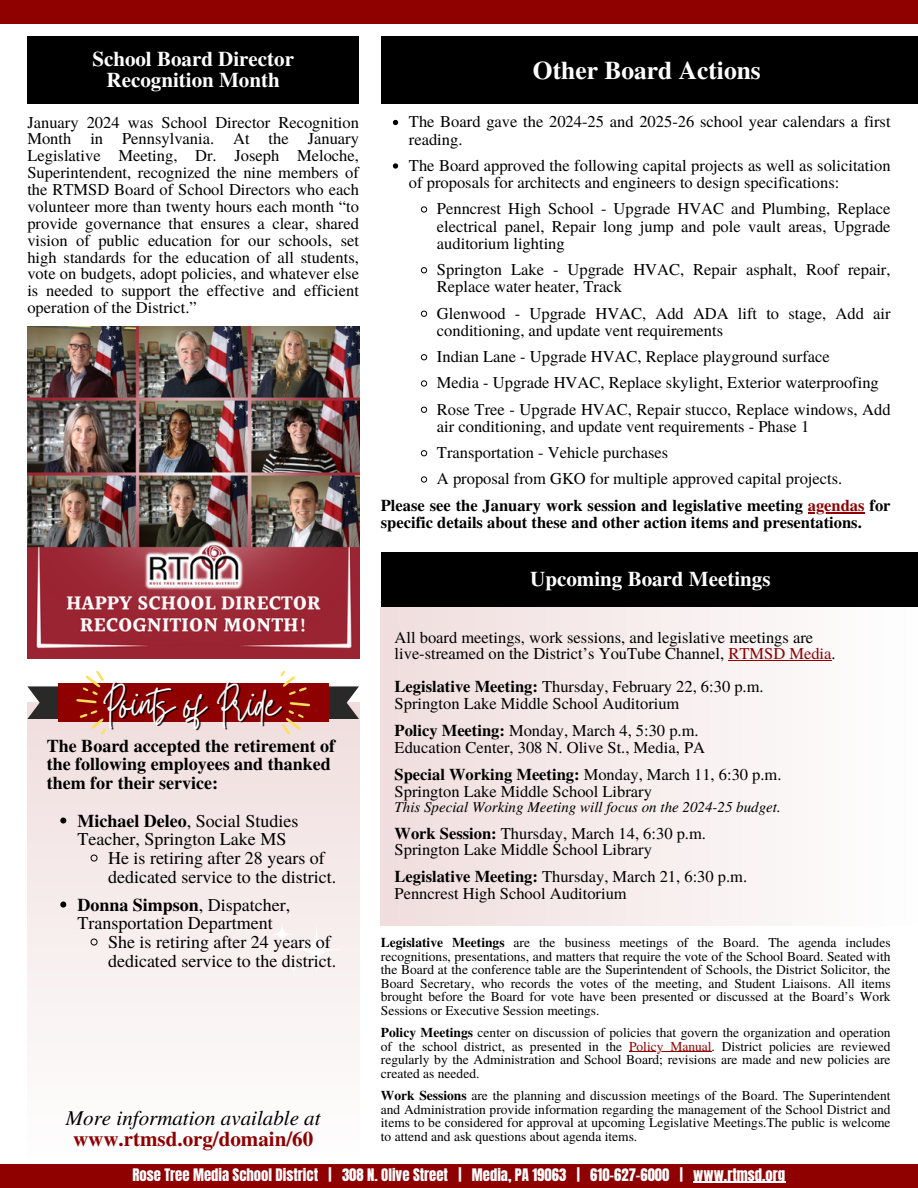
<style>
.page{position:relative;width:918px;height:1188px;background:#fff}
.page>*{position:absolute;margin:0;border:0;box-sizing:border-box;transform-origin:0 0}
.t1{font:39.15px "Twister";color:#fff}
.t2{font:700 25.5px "Te X Gyre Termes";color:#fff}
.t3{font:700 21px/21.3px "Te X Gyre Termes";color:#fff;text-align:center}
.t4{font:italic 21px/20.2px "Te X Gyre Termes";color:#000;text-align:center}
.t5{font:18px/18.8px "Te X Gyre Termes";color:#000}
.t6{font:700 18px/18.8px "Te X Gyre Termes";color:#000}
.t7{font:16.5px/16.8px "Te X Gyre Termes";color:#000}
.t8{font:700 16.5px "Te X Gyre Termes";color:#000}
.t9{font:italic 15px "Te X Gyre Termes";color:#000}
.t10{font:14.7px "Anton";color:#fff}
.t11{font:13.5px/13.5px "Te X Gyre Termes";color:#000}
.s1{color:#8f0000}
.s2{font-weight:700}
.s3{font-weight:700;font-style:normal;color:#8f0000}
</style>
<div class="page">
<div style="left:27px;top:703px;width:332px;height:464px;background:linear-gradient(to bottom,#f0dddd,#fefefe)"></div>
<div style="left:0;top:1164px;width:918px;height:24px;background:#8f0000"></div>
<div style="left:0;top:0;width:918px;height:24px;background:#8f0000"></div>
<div style="left:27px;top:36px;width:332px;height:68px;background:#000"></div>
<div style="left:381px;top:36px;width:537px;height:68px;background:#000"></div>
<svg style="left:267px;top:919px;width:80px;height:61px"></svg>
<img style="left:27px;top:327px;width:332px;height:332px">
<hr style="left:693px;top:1182px;width:92px;height:1px;background:#fff">
<svg style="left:393px;top:120px;width:5px;height:5px"></svg>
<svg style="left:393px;top:163px;width:5px;height:6px"></svg>
<svg style="left:420px;top:206px;width:8px;height:7px"></svg>
<svg style="left:420px;top:267px;width:8px;height:7px"></svg>
<svg style="left:420px;top:310px;width:8px;height:7px"></svg>
<svg style="left:420px;top:354px;width:8px;height:7px"></svg>
<svg style="left:420px;top:380px;width:8px;height:7px"></svg>
<svg style="left:420px;top:406px;width:8px;height:7px"></svg>
<svg style="left:420px;top:450px;width:8px;height:7px"></svg>
<svg style="left:420px;top:476px;width:8px;height:7px"></svg>
<hr style="left:808px;top:512px;width:57px;height:2px;background:#8f0000">
<svg style="left:60px;top:818px;width:6px;height:6px"></svg>
<svg style="left:90px;top:854px;width:8px;height:8px"></svg>
<svg style="left:60px;top:902px;width:6px;height:6px"></svg>
<svg style="left:90px;top:938px;width:8px;height:8px"></svg>
<div style="left:58px;top:683px;width:271px;height:39px;background:#8f0000"></div>
<svg style="left:27px;top:671px;width:78px;height:63px"></svg>
<svg style="left:281px;top:671px;width:78px;height:64px"></svg>
<div style="left:381px;top:607px;width:537px;height:319px;background:linear-gradient(to right,#f0dddd,#fefefe)"></div>
<div style="left:381px;top:552px;width:537px;height:55px;background:#000"></div>
<hr style="left:728px;top:660px;width:103px;height:1px;background:#8f0000">
<hr style="left:629px;top:1052px;width:83px;height:1px;background:#8f0000">
<p class="t3" style="left:92px;top:47px;width:203px">School Board Director<br>Recognition Month</p>
<p class="t2" style="left:533px;top:51px;width:229px">Other Board Actions</p>
<p class="t7" style="left:27px;top:113px;width:333px;text-align:justify">January 2024 was School Director Recognition Month in Pennsylvania. At the January Legislative Meeting, Dr. Joseph Meloche, Superintendent, recognized the nine members of the RTMSD Board of School Directors who each volunteer more than twenty hours each month “to provide governance that ensures a clear, shared vision of public education for our schools, set high standards for the education of all students, vote on budgets, adopt policies, and whatever else is needed to support the effective and efficient operation of the District.”</p>
<p class="t7" style="left:409px;top:112px;width:483px;line-height:17.2px">The Board gave the 2024-25 and 2025-26 school year calendars a first reading.</p>
<p class="t7" style="left:409px;top:156px;width:483px;line-height:17.2px">The Board approved the following capital projects as well as solicitation of proposals for architects and engineers to design specifications:</p>
<p class="t7" style="left:437px;top:199px;width:455px;line-height:17.2px;text-align:justify">Penncrest High School - Upgrade HVAC and Plumbing, Replace electrical panel, Repair long jump and pole vault areas, Upgrade auditorium lighting</p>
<p class="t7" style="left:437px;top:260px;width:455px;line-height:17.2px">Springton Lake - Upgrade HVAC, Repair asphalt, Roof repair,<br>Replace water heater, Track</p>
<p class="t7" style="left:437px;top:304px;width:455px;line-height:17.2px">Glenwood - Upgrade HVAC, Add ADA lift to stage, Add air conditioning, and update vent requirements</p>
<p class="t7" style="left:437px;top:347px;width:394px">Indian Lane - Upgrade HVAC, Replace playground surface</p>
<p class="t7" style="left:437px;top:374px;width:443px">Media - Upgrade HVAC, Replace skylight, Exterior waterproofing</p>
<h6 class="t7" style="left:437px;top:400px;width:455px;line-height:17.2px">Rose Tree - Upgrade HVAC, Repair stucco, Replace windows, Add air conditioning, and update vent requirements - Phase 1</h6>
<p class="t7" style="left:437px;top:443px;width:233px">Transportation - Vehicle purchases</p>
<h3 class="t7" style="left:437px;top:470px;width:407px">A proposal from GKO for multiple approved capital projects.</h3>
<h6 class="t8" style="left:381px;top:492px;width:511px">Please see the January work session and legislative meeting <span class="s1">agendas</span> for</h6>
<h6 class="t8" style="left:381px;top:509px;width:482px">specific details about these and other action items and presentations.</h6>
<h6 class="t1" style="left:103px;top:676px;width:179px">Points of Pride</h6>
<h6 class="t6" style="left:47px;top:735px;width:290px">The Board accepted the retirement of the following employees and thanked them for their service:</h6>
<p class="t5" style="left:77px;top:810px;width:222px"><span class="s2">Michael Deleo</span>, Social Studies<br>Teacher, Springton Lake MS</p>
<p class="t5" style="left:108px;top:848px;width:230px">He is retiring after 28 years of dedicated service to the district.</p>
<h6 class="t5" style="left:77px;top:894px;width:215px"><span class="s2">Donna Simpson</span>, Dispatcher,<br>Transportation Department</h6>
<p class="t5" style="left:108px;top:932px;width:230px">She is retiring after 24 years of dedicated service to the district.</p>
<p class="t4" style="left:66px;top:1107px;width:256px">More information available at <span class="s3">www.rtmsd.org/domain/60</span></p>
<p class="t3" style="left:530px;top:567px;width:242px">Upcoming Board Meetings</p>
<p class="t7" style="left:395px;top:628px;width:443px">All board meetings, work sessions, and legislative meetings are live-streamed on the District’s YouTube Channel, <span class="s1">RTMSD Media</span>.</p>
<h1 class="t7" style="left:395px;top:678px;width:371px"><span class="s2">Legislative Meeting:</span> Thursday, February 22, 6:30 p.m.<br>Springton Lake Middle School Auditorium</h1>
<h5 class="t7" style="left:395px;top:722px;width:312px"><span class="s2">Policy Meeting:</span> Monday, March 4, 5:30 p.m.<br>Education Center, 308 N. Olive St., Media, PA</h5>
<p class="t7" style="left:395px;top:765px;width:389px"><span class="s2">Special Working Meeting:</span> Monday, March 11, 6:30 p.m.</p>
<p class="t7" style="left:395px;top:782px;width:259px">Springton Lake Middle School Library</p>
<p class="t9" style="left:395px;top:796px;width:388px">This Special Working Meeting will focus on the 2024-25 budget.</p>
<p class="t7" style="left:395px;top:824px;width:313px"><span class="s2">Work Session:</span> Thursday, March 14, 6:30 p.m.</p>
<p class="t7" style="left:395px;top:835px;width:354px;line-height:27.2px">Springton Lake Middle School Library<br><span class="s2">Legislative Meeting:</span> Thursday, March 21, 6:30 p.m.</p>
<p class="t7" style="left:395px;top:884px;width:234px">Penncrest High School Auditorium</p>
<p class="t11" style="left:381px;top:935px;width:511px;text-align:justify"><span class="s2">Legislative Meetings</span> are the business meetings of the Board. The agenda includes recognitions, presentations, and matters that require the vote of the School Board. Seated with the Board at the conference table are the Superintendent of Schools, the District Solicitor, the Board Secretary, who records the votes of the meeting, and Student Liaisons. All items brought before the Board for vote have been presented or discussed at the Board’s Work Sessions or Executive Session meetings.</p>
<h4 class="t11" style="left:381px;top:1025px;width:511px"><span class="s2">Policy Meetings</span> center on discussion of policies that govern the organization and operation of the school district, as presented in the</h4>
<p class="t11" style="left:381px;top:1039px;width:511px;text-align:justify;text-indent:248px"><span class="s1">Policy Manual</span>. District policies are reviewed regularly by the Administration and School Board; revisions are made and new policies are created as needed.</p>
<p class="t11" style="left:381px;top:1088px;width:511px"><span class="s2">Work Sessions</span> are the planning and discussion meetings of the Board. The Superintendent and Administration provide information regarding the management of the School District and</p>
<p class="t11" style="left:381px;top:1115px;width:511px">items to be considered for approval at upcoming Legislative Meetings.The public is welcome to attend and ask questions about agenda items.</p>
<h2 class="t10" style="left:133px;top:1164px;width:654px">Rose Tree Media School District | 308 N. Olive Street | Media, PA 19063 | 610-627-6000 | www.rtmsd.org</h2>
</div>
